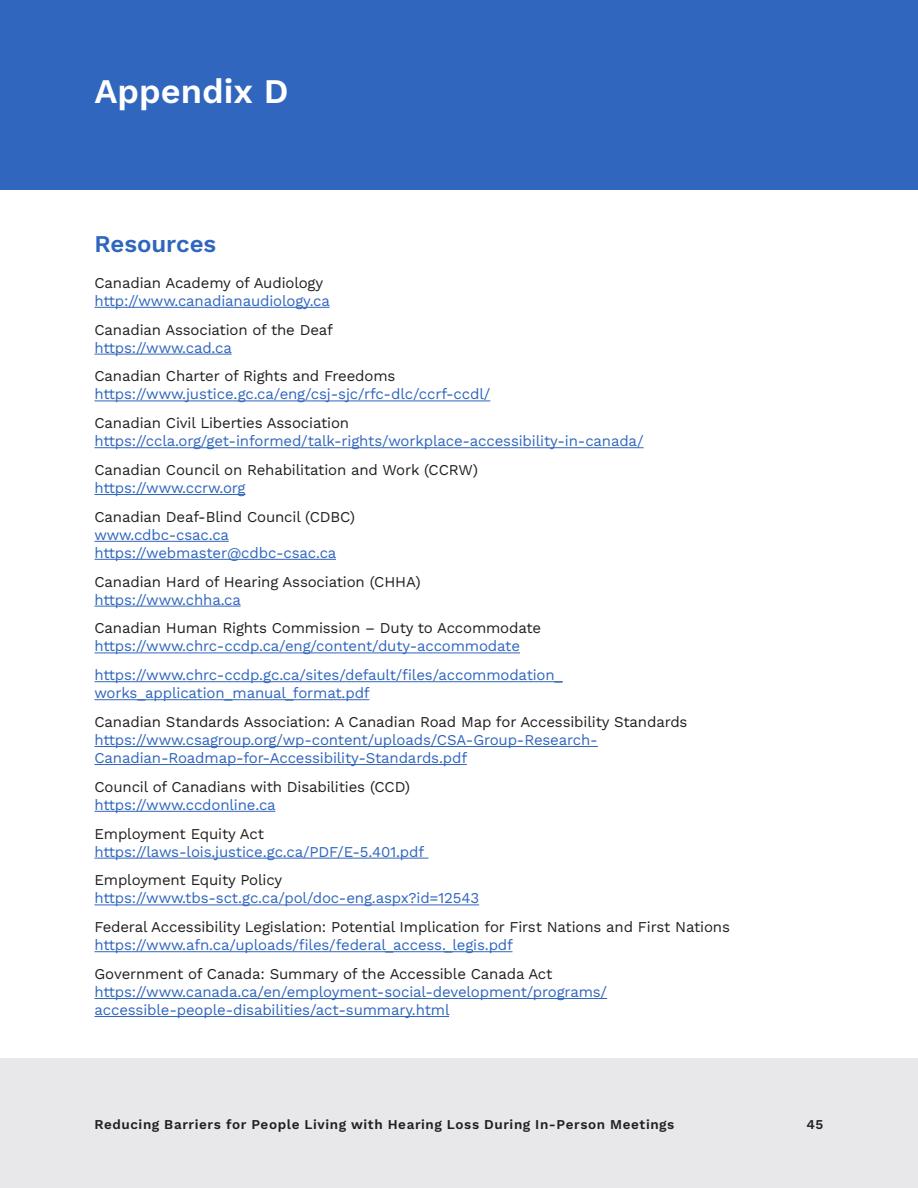
<style>
.page{position:relative;width:918px;height:1188px;background:#fff}
.page>*{position:absolute;margin:0;border:0;box-sizing:border-box;transform-origin:0 0}
.Chapter{font:600 34.5px "Work Sans";color:#fff}
.Subheader{font:600 24px "Work Sans";color:#3066be}
.Body{font:15px/18px "Work Sans";letter-spacing:-.01em;color:#3066be}
.Body-2{font:15px/18px "Work Sans";letter-spacing:-.01em;color:#231f20}
.t1{font:600 13.5px "Work Sans";letter-spacing:.045em;color:#231f20}
.s1{color:#231f20}
.s2{color:#3066be}
</style>
<div class="page">
<div style="left:0;top:1058px;width:918px;height:130px;background:#e8e8ea"></div>
<div style="left:0;top:0;width:918px;height:190px;background:#3066be"></div>
<hr style="left:94px;top:307px;width:236px;height:1px;background:#3066be">
<hr style="left:94px;top:354px;width:138px;height:1px;background:#3066be">
<hr style="left:94px;top:401px;width:396px;height:1px;background:#3066be">
<hr style="left:94px;top:447px;width:550px;height:1px;background:#3066be">
<hr style="left:94px;top:494px;width:151px;height:1px;background:#3066be">
<hr style="left:94px;top:541px;width:135px;height:1px;background:#3066be">
<hr style="left:94px;top:559px;width:242px;height:1px;background:#3066be">
<hr style="left:94px;top:606px;width:147px;height:1px;background:#3066be">
<hr style="left:94px;top:653px;width:426px;height:1px;background:#3066be">
<hr style="left:94px;top:681px;width:469px;height:1px;background:#3066be">
<hr style="left:94px;top:699px;width:275px;height:1px;background:#3066be">
<hr style="left:94px;top:746px;width:504px;height:1px;background:#3066be">
<hr style="left:94px;top:764px;width:373px;height:1px;background:#3066be">
<hr style="left:94px;top:811px;width:181px;height:1px;background:#3066be">
<hr style="left:94px;top:858px;width:335px;height:1px;background:#3066be">
<hr style="left:94px;top:905px;width:385px;height:1px;background:#3066be">
<hr style="left:94px;top:951px;width:419px;height:1px;background:#3066be">
<hr style="left:94px;top:998px;width:513px;height:1px;background:#3066be">
<hr style="left:94px;top:1016px;width:355px;height:1px;background:#3066be">
<p class="Chapter" style="left:94px;top:65px;width:196px">Appendix D</p>
<p class="Subheader" style="left:94px;top:225px;width:123px">Resources</p>
<p class="Body" style="left:94px;top:273px;width:237px"><span class="s1">Canadian Academy of Audiology </span>http://www.canadianaudiology.ca</p>
<p class="Body-2" style="left:94px;top:320px;width:240px">Canadian Association of the Deaf <span class="s2">https://www.cad.ca</span></p>
<p class="Body" style="left:94px;top:367px;width:397px"><span class="s1">Canadian Charter of Rights and Freedoms </span>https://www.justice.gc.ca/eng/csj-sjc/rfc-dlc/ccrf-ccdl/</p>
<p class="Body" style="left:94px;top:413px;width:551px"><span class="s1">Canadian Civil Liberties Association </span>https://ccla.org/get-informed/talk-rights/workplace-accessibility-in-canada/</p>
<p class="Body-2" style="left:94px;top:460px;width:385px">Canadian Council on Rehabilitation and Work (CCRW) <span class="s2">https://www.ccrw.org</span></p>
<p class="Body" style="left:94px;top:507px;width:262px"><span class="s1">Canadian Deaf-Blind Council (CDBC) </span>www.cdbc-csac.ca https://webmaster@cdbc-csac.ca</p>
<p class="Body-2" style="left:94px;top:572px;width:328px">Canadian Hard of Hearing Association (CHHA) <span class="s2">https://www.chha.ca</span></p>
<p class="Body" style="left:94px;top:619px;width:448px"><span class="s1">Canadian Human Rights Commission – Duty to Accommodate </span>https://www.chrc-ccdp.ca/eng/content/duty-accommodate</p>
<p class="Body" style="left:94px;top:665px;width:470px">https://www.chrc-ccdp.gc.ca/sites/default/files/accommodation_ works_application_manual_format.pdf</p>
<p class="Body" style="left:94px;top:712px;width:595px"><span class="s1">Canadian Standards Association: A Canadian Road Map for Accessibility Standards </span>https://www.csagroup.org/wp-content/uploads/CSA-Group-Research-<br>Canadian-Roadmap-for-Accessibility-Standards.pdf</p>
<p class="Body-2" style="left:94px;top:777px;width:317px">Council of Canadians with Disabilities (CCD) <span class="s2">https://www.ccdonline.ca</span></p>
<p class="Body" style="left:94px;top:824px;width:331px"><span class="s1">Employment Equity Act </span>https://laws-lois.justice.gc.ca/PDF/E-5.401.pdf</p>
<p class="Body" style="left:94px;top:871px;width:386px"><span class="s1">Employment Equity Policy </span>https://www.tbs-sct.gc.ca/pol/doc-eng.aspx?id=12543</p>
<p class="Body-2" style="left:94px;top:917px;width:637px">Federal Accessibility Legislation: Potential Implication for First Nations and First Nations <span class="s2">https://www.afn.ca/uploads/files/federal_access._legis.pdf</span></p>
<p class="Body" style="left:94px;top:964px;width:514px"><span class="s1">Government of Canada: Summary of the Accessible Canada Act </span>https://www.canada.ca/en/employment-social-development/programs/ accessible-people-disabilities/act-summary.html</p>
<p class="t1" style="left:94px;top:1115px;width:581px">Reducing Barriers for People Living with Hearing Loss During In-Person Meetings</p>
<p class="t1" style="left:806px;top:1115px;width:19px">45</p>
</div>
